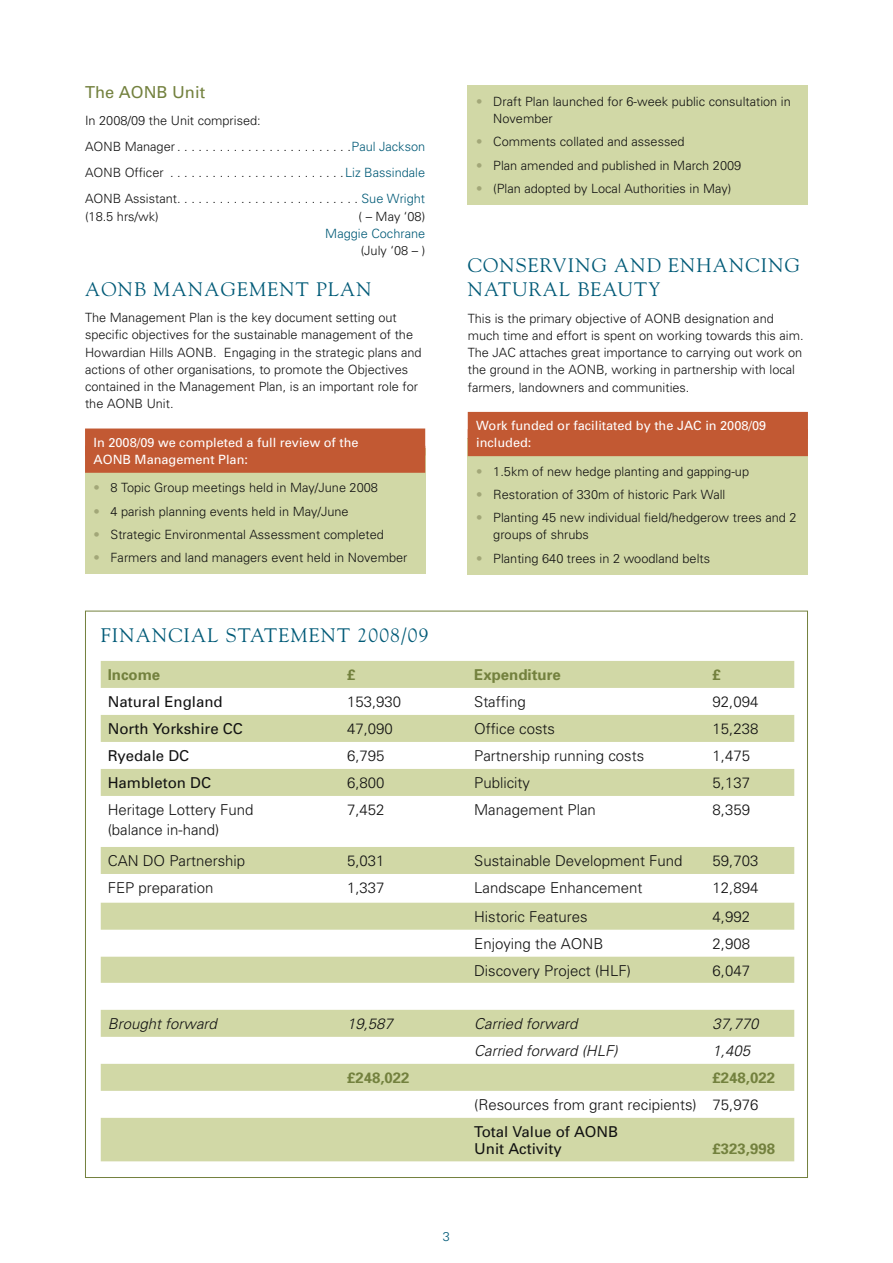
<style>
.page{position:relative;width:893px;height:1263px;background:#fff}
.page>*{position:absolute;margin:0;border:0;box-sizing:border-box;transform-origin:0 0}
.t1{font:19.5px/24.8px "Goudy";letter-spacing:.06em;color:#005a77}
.t2{font:16.5px "Univers";color:#73813e}
.t3{font:300 15px/19.5px "Univers";color:#121212}
.t4{font:15px/17.2px "Univers";color:#121212}
.t5{font:italic 300 15px "Univers";color:#121212}
.t6{font:700 15px "Univers";color:#73813e}
.t7{font:300 12.75px/17.2px "Univers";color:#121212}
.t8{font:12.75px/17.2px "Univers";color:#fff}
.t9{font:300 12.75px "Univers";color:#005a77}
.s1{color:#a2a778}
</style>
<div class="page">
<svg style="left:101px;top:661px;width:693px;height:500px;fill:#d2d8a8"></svg>
<div style="left:85px;top:449px;width:340px;height:125px;background:#d1d8a6"></div>
<div style="left:85px;top:428px;width:340px;height:27px;background:#c25933"></div>
<div style="left:85px;top:446px;width:340px;height:27px;background:#c25933"></div>
<div style="left:468px;top:438px;width:340px;height:136px;background:#d1d8a6"></div>
<div style="left:468px;top:412px;width:340px;height:27px;background:#c25933"></div>
<div style="left:468px;top:429px;width:340px;height:27px;background:#c25933"></div>
<div style="left:468px;top:85px;width:340px;height:119px;background:#d1d8a6"></div>
<p class="t2" style="left:85px;top:82px;width:122px">The AONB Unit</p>
<p class="t7" style="left:85px;top:107px;width:177px;line-height:26.2px">In 2008/09 the Unit comprised:<br>AONB Manager</p>
<p class="t9" style="left:352px;top:139px;width:75px">Paul Jackson</p>
<p class="t7" style="left:85px;top:164px;width:80px">AONB Officer</p>
<p class="t9" style="left:345px;top:165px;width:82px">Liz Bassindale</p>
<p class="t7" style="left:85px;top:190px;width:97px">AONB Assistant...........................</p>
<p class="t9" style="left:361px;top:191px;width:65px">Sue Wright</p>
<p class="t7" style="left:85px;top:207px;width:75px">(18.5 hrs/wk)</p>
<p class="t7" style="left:359px;top:207px;width:68px">( – May ‘08)</p>
<p class="t9" style="left:325px;top:226px;width:101px">Maggie Cochrane</p>
<p class="t7" style="left:361px;top:242px;width:66px">(July ‘08 – )</p>
<h1 class="t1" style="left:85px;top:276px;width:17px">AON</h1>
<h1 class="t1" style="left:134px;top:276px;width:239px">B MANAGEMENT PLAN</h1>
<p class="t7" style="left:85px;top:308px;width:338px">The Management Plan is the key document setting out specific objectives for the sustainable management of the Howardian Hills AONB. Engaging in the strategic plans and actions of other organisations, to promote the Objectives contained in the Management Plan, is an important role for the AONB Unit.</p>
<p class="t8" style="left:94px;top:433px;width:266px">In 2008/09 we completed a full review of the<br>AONB Management Plan:</p>
<p class="t7" style="left:94px;top:479px;width:286px"><span class="s1">•</span> 8 Topic Group meetings held in May/June 2008</p>
<p class="t7" style="left:94px;top:502px;width:257px"><span class="s1">•</span> 4 parish planning events held in May/June</p>
<p class="t7" style="left:94px;top:525px;width:292px"><span class="s1">•</span> Strategic Environmental Assessment completed</p>
<p class="t7" style="left:94px;top:548px;width:315px"><span class="s1">•</span> Farmers and land managers event held in November</p>
<p class="t7" style="left:493px;top:92px;width:299px;text-indent:-17px"><span class="s1">•</span> Draft Plan launched for 6-week public consultation in<br>November</p>
<p class="t7" style="left:476px;top:133px;width:210px"><span class="s1">•</span> Comments collated and assessed</p>
<p class="t7" style="left:476px;top:156px;width:267px"><span class="s1">•</span> Plan amended and published in March 2009</p>
<p class="t7" style="left:476px;top:179px;width:257px"><span class="s1">•</span> (Plan adopted by Local Authorities in May)</p>
<h1 class="t1" style="left:468px;top:252px;width:334px">CONSERVING AND ENHANCING<br>NATURAL BEAUTY</h1>
<p class="t7" style="left:468px;top:309px;width:337px">This is the primary objective of AONB designation and much time and effort is spent on working towards this aim.<br>The JAC attaches great importance to carrying out work on the ground in the AONB, working in partnership with local farmers, landowners and communities.</p>
<p class="t8" style="left:476px;top:416px;width:292px">Work funded or facilitated by the JAC in 2008/09 included:</p>
<p class="t7" style="left:476px;top:462px;width:274px"><span class="s1">•</span> 1.5km of new hedge planting and gapping-up</p>
<p class="t7" style="left:476px;top:485px;width:251px"><span class="s1">•</span> Restoration of 330m of historic Park Wall</p>
<p class="t7" style="left:493px;top:509px;width:305px;text-indent:-17px"><span class="s1">•</span> Planting 45 new individual field/hedgerow trees and 2 groups of shrubs</p>
<p class="t7" style="left:476px;top:549px;width:235px"><span class="s1">•</span> Planting 640 trees in 2 woodland belts</p>
<h1 class="t1" style="left:101px;top:622px;width:26px">FINAN</h1>
<h1 class="t1" style="left:168px;top:622px;width:73px">CIAL STATEMENT</h1>
<h1 class="t1" style="left:358px;top:622px;width:72px">2008/09</h1>
<p class="t6" style="left:108px;top:665px;width:54px">Income</p>
<p class="t6" style="left:347px;top:665px;width:10px">£</p>
<p class="t6" style="left:474px;top:665px;width:88px">Expenditure</p>
<p class="t6" style="left:712px;top:665px;width:10px">£</p>
<p class="t4" style="left:108px;top:693px;width:117px">Natural England</p>
<p class="t3" style="left:347px;top:691px;width:56px">153,930</p>
<p class="t3" style="left:474px;top:691px;width:53px">Staffing</p>
<p class="t3" style="left:712px;top:691px;width:47px">92,094</p>
<p class="t4" style="left:108px;top:720px;width:137px">North Yorkshire CC</p>
<p class="t3" style="left:347px;top:718px;width:47px">47,090</p>
<p class="t3" style="left:474px;top:718px;width:82px">Office costs</p>
<p class="t3" style="left:712px;top:718px;width:47px">15,238</p>
<p class="t4" style="left:108px;top:747px;width:83px">Ryedale DC</p>
<p class="t3" style="left:347px;top:745px;width:39px">6,795</p>
<p class="t3" style="left:474px;top:745px;width:172px">Partnership running costs</p>
<p class="t3" style="left:712px;top:745px;width:39px">1,475</p>
<p class="t4" style="left:108px;top:774px;width:105px">Hambleton DC</p>
<p class="t3" style="left:347px;top:772px;width:39px">6,800</p>
<p class="t3" style="left:474px;top:772px;width:57px">Publicity</p>
<p class="t3" style="left:712px;top:772px;width:39px">5,137</p>
<p class="t3" style="left:108px;top:799px;width:147px">Heritage Lottery Fund (balance in-hand)</p>
<p class="t3" style="left:347px;top:799px;width:39px">7,452</p>
<p class="t3" style="left:474px;top:799px;width:123px">Management Plan</p>
<p class="t3" style="left:712px;top:799px;width:39px">8,359</p>
<p class="t3" style="left:108px;top:850px;width:139px">CAN DO Partnership</p>
<p class="t3" style="left:347px;top:850px;width:39px">5,031</p>
<p class="t3" style="left:474px;top:850px;width:210px">Sustainable Development Fund</p>
<p class="t3" style="left:712px;top:850px;width:47px">59,703</p>
<p class="t3" style="left:108px;top:877px;width:107px">FEP preparation</p>
<p class="t3" style="left:347px;top:877px;width:39px">1,337</p>
<p class="t3" style="left:474px;top:877px;width:170px">Landscape Enhancement</p>
<p class="t3" style="left:712px;top:877px;width:47px">12,894</p>
<p class="t3" style="left:474px;top:906px;width:115px">Historic Features</p>
<p class="t3" style="left:712px;top:906px;width:39px">4,992</p>
<p class="t3" style="left:474px;top:933px;width:131px">Enjoying the AONB</p>
<p class="t3" style="left:712px;top:933px;width:39px">2,908</p>
<p class="t3" style="left:474px;top:960px;width:158px">Discovery Project (HLF)</p>
<p class="t3" style="left:712px;top:960px;width:39px">6,047</p>
<p class="t5" style="left:108px;top:1014px;width:111px">Brought forward</p>
<p class="t5" style="left:347px;top:1014px;width:47px">19,587</p>
<p class="t5" style="left:474px;top:1014px;width:105px">Carried forward</p>
<p class="t5" style="left:712px;top:1014px;width:47px">37,770</p>
<p class="t5" style="left:474px;top:1041px;width:145px">Carried forward (HLF)</p>
<p class="t5" style="left:712px;top:1041px;width:39px">1,405</p>
<p class="t6" style="left:347px;top:1068px;width:64px">£248,022</p>
<p class="t6" style="left:712px;top:1068px;width:64px">£248,022</p>
<p class="t3" style="left:474px;top:1094px;width:286px">(Resources from grant recipients) 75,976</p>
<p class="t4" style="left:474px;top:1123px;width:146px">Total Value of AONB<br>Unit Activity</p>
<p class="t6" style="left:712px;top:1139px;width:64px">£323,998</p>
<p class="t9" style="left:443px;top:1229px;width:9px">3</p>
</div>
